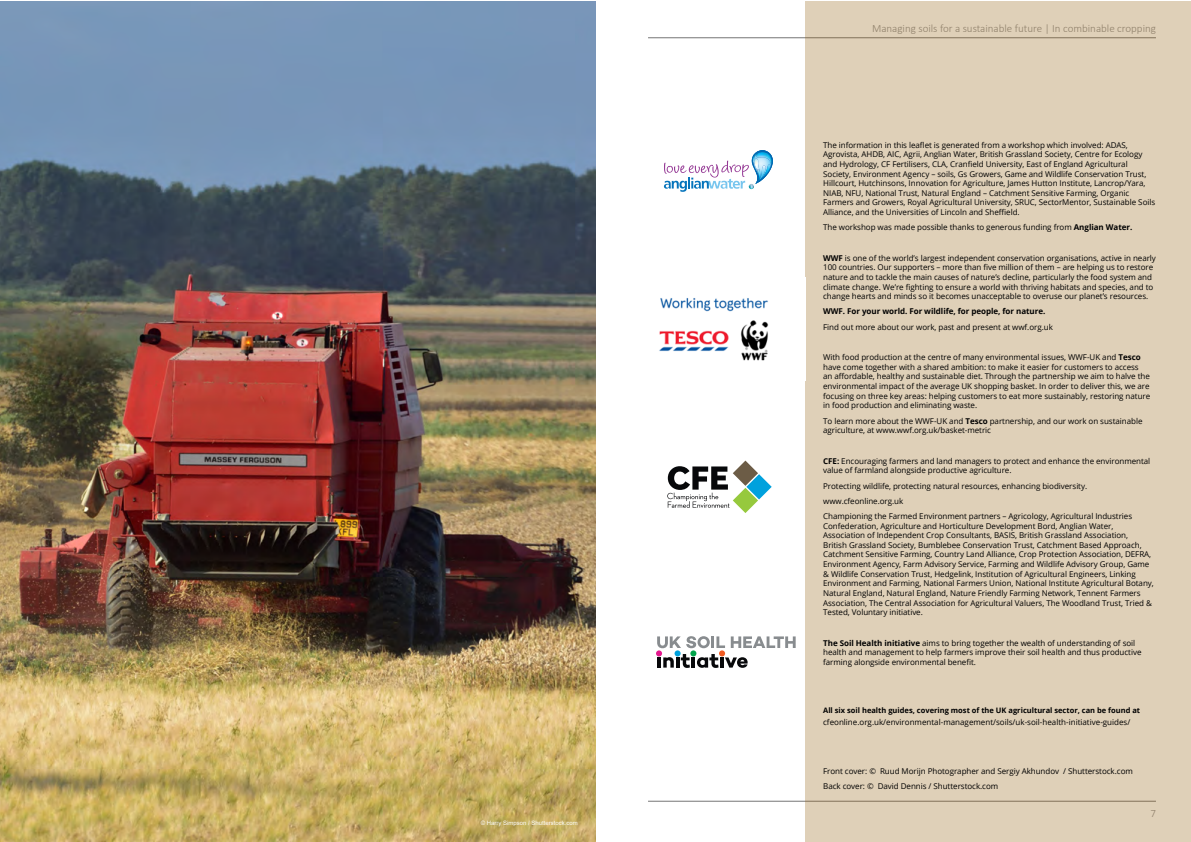
<style>
.page{position:relative;width:1191px;height:842px;background:#fff}
.page>*{position:absolute;margin:0;border:0;box-sizing:border-box;transform-origin:0 0}
.t1{font:300 11px "Calibri";color:#8a8c8e}
.t2{font:8px/9.6px "Open Sans";letter-spacing:-.005em;color:#000}
.t3{font:700 8px "Open Sans";letter-spacing:-.005em;color:#000}
.t4{font:700 7.5px "Open Sans";color:#000}
.t5{font:6px "Arial";color:#fff}
.s1{font-weight:700}
</style>
<div class="page">
<hr style="left:648px;top:38px;width:508px;height:1px;background:#000">
<hr style="left:648px;top:801px;width:508px;height:1px;background:#000">
<div style="left:805px;top:1px;width:386px;height:841px;background:#dfd0b8"></div>
<img style="left:659px;top:298px;width:110px;height:63px">
<svg style="left:667px;top:461px;width:104px;height:52px"></svg>
<svg style="left:656px;top:636px;width:139px;height:32px"></svg>
<svg style="left:664px;top:150px;width:109px;height:42px"></svg>
<img style="left:752px;top:152px;width:20px;height:17px">
<img style="left:748px;top:169px;width:12px;height:20px">
<img style="left:0;top:1px;width:595px;height:840px">
<p class="t5" style="left:481px;top:819px;width:99px">© Harry Simpson / Shutterstock.com</p>
<h1 class="t1" style="left:872px;top:21px;width:285px">Managing soils for a sustainable future | In combinable cropping</h1>
<p class="t2" style="left:823px;top:140px;width:333px">The information in this leaflet is generated from a workshop which involved: ADAS, Agrovista, AHDB, AIC, Agrii, Anglian Water, British Grassland Society, Centre for Ecology and Hydrology, CF Fertilisers, CLA, Cranfield University, East of England Agricultural Society, Environment Agency – soils, Gs Growers, Game and Wildlife Conservation Trust, Hillcourt, Hutchinsons, Innovation for Agriculture, James Hutton Institute, Lancrop/Yara, NIAB, NFU, National Trust, Natural England – Catchment Sensitive Farming, Organic Farmers and Growers, Royal Agricultural University, SRUC, SectorMentor, Sustainable Soils Alliance, and the Universities of Lincoln and Sheffield.</p>
<p class="t2" style="left:823px;top:222px;width:311px">The workshop was made possible thanks to generous funding from <span class="s1">Anglian Water.</span></p>
<p class="t2" style="left:823px;top:253px;width:334px"><span class="s1">WWF</span> is one of the world’s largest independent conservation organisations, active in nearly 100 countries. Our supporters – more than five million of them – are helping us to restore nature and to tackle the main causes of nature’s decline, particularly the food system and climate change. We’re fighting to ensure a world with thriving habitats and species, and to change hearts and minds so it becomes unacceptable to overuse our planet’s resources.</p>
<p class="t3" style="left:823px;top:306px;width:224px">WWF. For your world. For wildlife, for people, for nature.</p>
<p class="t2" style="left:823px;top:322px;width:231px">Find out more about our work, past and present at wwf.org.uk</p>
<p class="t2" style="left:823px;top:352px;width:328px">With food production at the centre of many environmental issues, WWF-UK and <span class="s1">Tesco </span>have come together with a shared ambition: to make it easier for customers to access<br>an affordable, healthy and sustainable diet. Through the partnership we aim to halve the environmental impact of the average UK shopping basket. In order to deliver this, we are focusing on three key areas: helping customers to eat more sustainably, restoring nature in food production and eliminating waste.</p>
<p class="t2" style="left:823px;top:416px;width:321px">To learn more about the WWF-UK and <span class="s1">Tesco</span> partnership, and our work on sustainable agriculture, at www.wwf.org.uk/basket-metric</p>
<p class="t2" style="left:823px;top:456px;width:328px"><span class="s1">CFE:</span> Encouraging farmers and land managers to protect and enhance the environmental value of farmland alongside productive agriculture.</p>
<p class="t2" style="left:823px;top:478px;width:310px;line-height:15.3px">Protecting wildlife, protecting natural resources, enhancing biodiversity. www.cfeonline.org.uk<br>Championing the Farmed Environment partners – Agricology, Agricultural Industries</p>
<p class="t2" style="left:823px;top:521px;width:332px">Confederation, Agriculture and Horticulture Development Bord, Anglian Water, Association of Independent Crop Consultants, BASIS, British Grassland Association, British Grassland Society, Bumblebee Conservation Trust, Catchment Based Approach, Catchment Sensitive Farming, Country Land Alliance, Crop Protection Association, DEFRA, Environment Agency, Farm Advisory Service, Farming and Wildlife Advisory Group, Game &amp; Wildlife Conservation Trust, Hedgelink, Institution of Agricultural Engineers, Linking Environment and Farming, National Farmers Union, National Institute Agricultural Botany, Natural England, Natural England, Nature Friendly Farming Network, Tennent Farmers Association, The Central Association for Agricultural Valuers, The Woodland Trust, Tried &amp; Tested, Voluntary initiative.</p>
<p class="t2" style="left:823px;top:638px;width:320px"><span class="s1">The Soil Health initiative</span> aims to bring together the wealth of understanding of soil health and management to help farmers improve their soil health and thus productive farming alongside environmental benefit.</p>
<p class="t4" style="left:823px;top:705px;width:318px">All six soil health guides, covering most of the UK agricultural sector, can be found at</p>
<p class="t2" style="left:823px;top:717px;width:309px">cfeonline.org.uk/environmental-management/soils/uk-soil-health-initiative-guides/</p>
<p class="t2" style="left:823px;top:763px;width:311px;line-height:15.3px">Front cover: © Ruud Morijn Photographer and Sergiy Akhundov / Shutterstock.com<br>Back cover: © David Dennis / Shutterstock.com</p>
<h1 class="t1" style="left:1150px;top:806px;width:7px">7</h1>
</div>
